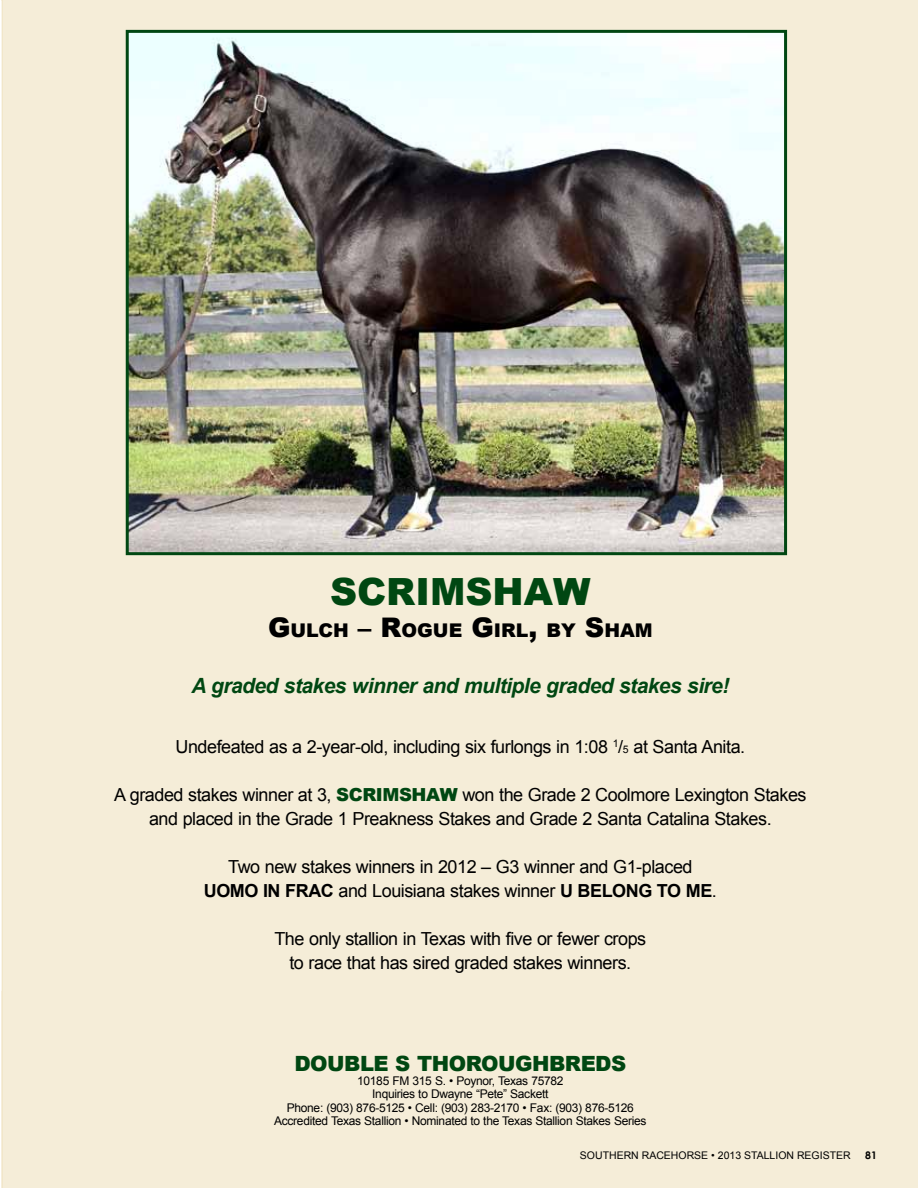
<style>
.page{position:relative;width:918px;height:1188px;background:#fff}
.page>*{position:absolute;margin:0;border:0;box-sizing:border-box;transform-origin:0 0}
.t1{font:900 37.5px "Arial";color:#004712}
.t2{font:italic 700 21px "Arial";letter-spacing:-.025em;color:#004712}
.t3{font:900 21px "Arial";letter-spacing:-.025em;color:#004712}
.t4{font:900 18.9px "Arial";color:#000}
.t5{font:18px/24px "Arial";letter-spacing:-.025em;color:#000;text-align:center}
.t6{font:12px/13.5px "Arial";letter-spacing:-.025em;color:#000;text-align:center}
.t7{font:10.5px "Arial";color:#000}
.t8{font:700 10.5px "Century Gothic";color:#000}
.s1{font-size:27px}
.s2{font-size:10.5px}
.s3{font-weight:900;color:#004712}
.s4{font-weight:700}
</style>
<div class="page">
<div style="left:1px;top:0;width:917px;height:1188px;background:#f5edd8"></div>
<img style="left:130px;top:34px;width:653px;height:517px">
<div style="left:126px;top:30px;width:661px;height:525px;border:3px solid #004712"></div>
<h1 class="t1" style="left:330px;top:564px;width:262px">SCRIMSHAW</h1>
<p class="t4" style="left:268px;top:617px;width:386px"><span class="s1">G</span>ULCH <span class="s1">– R</span>OGUE <span class="s1">G</span>IRL<span class="s1">,</span> BY <span class="s1">S</span>HAM</p>
<p class="t2" style="left:191px;top:672px;width:540px">A graded stakes winner and multiple graded stakes sire!</p>
<p class="t5" style="left:175px;top:735px;width:571px">Undefeated as a 2-year-old, including six furlongs in 1:08 <sup>1</sup>/<span class="s2">5</span> at Santa Anita.</p>
<p class="t5" style="left:114px;top:783px;width:694px">A graded stakes winner at 3, <span class="s3">SCRIMSHAW</span> won the Grade 2 Coolmore Lexington Stakes and placed in the Grade 1 Preakness Stakes and Grade 2 Santa Catalina Stakes.</p>
<p class="t5" style="left:204px;top:855px;width:515px">Two new stakes winners in 2012 – G3 winner and G1-placed<br><span class="s4">UOMO IN FRAC</span> and Louisiana stakes winner <span class="s4">U BELONG TO ME</span>.</p>
<p class="t5" style="left:274px;top:927px;width:373px">The only stallion in Texas with five or fewer crops to race that has sired graded stakes winners.</p>
<p class="t3" style="left:294px;top:1049px;width:333px">DOUBLE S THOROUGHBREDS</p>
<p class="t6" style="left:274px;top:1074px;width:374px">10185 FM 315 S. • Poynor, Texas 75782<br>Inquiries to Dwayne “Pete” Sackett<br>Phone: (903) 876-5125 • Cell: (903) 283-2170 • Fax: (903) 876-5126<br>Accredited Texas Stallion • Nominated to the Texas Stallion Stakes Series</p>
<p class="t7" style="left:580px;top:1148px;width:272px">SOUTHERN RACEHORSE • 2013 STALLION REGISTER</p>
<p class="t8" style="left:865px;top:1149px;width:13px">81</p>
</div>
